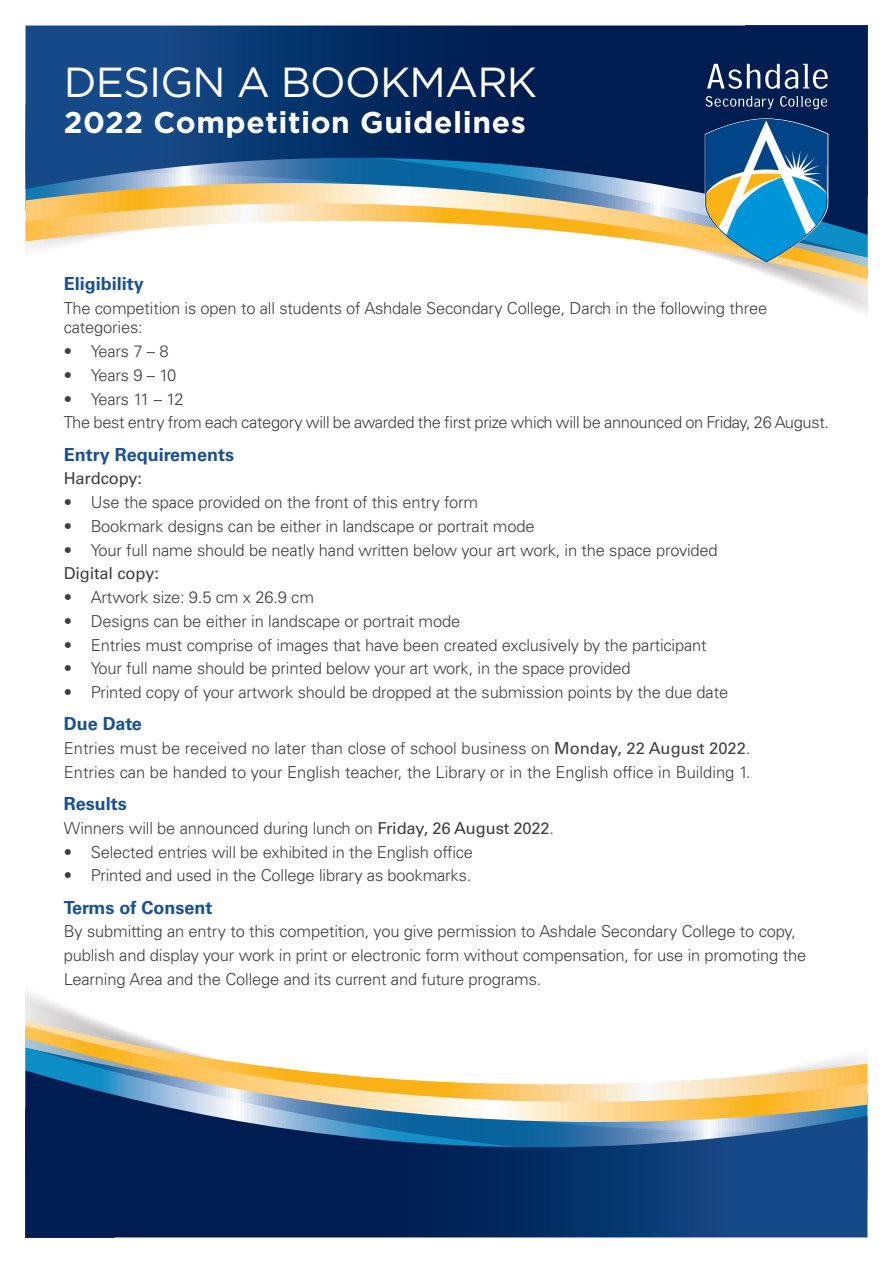
<style>
.page{position:relative;width:893px;height:1263px;background:#fff}
.page>*{position:absolute;margin:0;border:0;box-sizing:border-box;transform-origin:0 0}
.t1{font:42px "Gotham";letter-spacing:-.02em;color:#fff}
.t2{font:700 30px "Gotham";letter-spacing:.02em;color:#fff}
.t3{font:700 18px "Univers LT Std";color:#1a5091}
.t4{font:300 16.5px/19.5px "Univers";letter-spacing:-.01em;color:#3e3e3f}
.t5{font:16.5px "Univers";letter-spacing:-.01em;color:#3e3e3f}
.t6{font:300 16.5px "Univers";letter-spacing:-.035em;color:#3e3e3f}
.s1{font-weight:400}
</style>
<div class="page">
<svg style="left:797px;top:285px;width:70px;height:28px"></svg>
<svg style="left:738px;top:264px;width:129px;height:21px"></svg>
<svg style="left:26px;top:235px;width:841px;height:29px"></svg>
<svg style="left:26px;top:26px;width:841px;height:209px;background:#3b5777"></svg>
<svg style="left:707px;top:64px;width:121px;height:25px"></svg>
<svg style="left:706px;top:96px;width:68px;height:13px"></svg>
<svg style="left:780px;top:96px;width:47px;height:13px"></svg>
<svg style="left:704px;top:118px;width:125px;height:144px;background:#558ea6"></svg>
<svg style="left:26px;top:992px;width:70px;height:28px"></svg>
<svg style="left:26px;top:1020px;width:128px;height:21px"></svg>
<svg style="left:26px;top:1041px;width:841px;height:29px"></svg>
<svg style="left:26px;top:1070px;width:841px;height:167px;background:#435d7a"></svg>
<p class="t1" style="left:64px;top:56px;width:475px">DESIGN A BOOKMARK</p>
<p class="t2" style="left:64px;top:103px;width:463px">2022 Competition Guidelines</p>
<p class="t3" style="left:64px;top:273px;width:82px">Eligibility</p>
<p class="t4" style="left:64px;top:298px;width:705px">The competition is open to all students of Ashdale Secondary College, Darch in the following three categories:</p>
<p class="t4" style="left:64px;top:341px;width:106px">• Years 7 – 8</p>
<p class="t4" style="left:64px;top:365px;width:114px">• Years 9 – 10</p>
<p class="t6" style="left:64px;top:389px;width:122px">• Years 11 – 12</p>
<p class="t4" style="left:64px;top:413px;width:767px">The best entry from each category will be awarded the first prize which will be announced on Friday, 26 August.</p>
<p class="t3" style="left:64px;top:444px;width:172px">Entry Requirements</p>
<p class="t5" style="left:64px;top:469px;width:80px">Hardcopy:</p>
<p class="t4" style="left:64px;top:492px;width:416px">• Use the space provided on the front of this entry form</p>
<p class="t4" style="left:64px;top:516px;width:472px">• Bookmark designs can be either in landscape or portrait mode</p>
<p class="t4" style="left:64px;top:540px;width:655px">• Your full name should be neatly hand written below your art work, in the space provided</p>
<p class="t5" style="left:64px;top:564px;width:97px">Digital copy:</p>
<p class="t4" style="left:64px;top:587px;width:252px">• Artwork size: 9.5 cm x 26.9 cm</p>
<p class="t4" style="left:64px;top:611px;width:398px">• Designs can be either in landscape or portrait mode</p>
<p class="t4" style="left:64px;top:635px;width:644px">• Entries must comprise of images that have been created exclusively by the participant</p>
<p class="t4" style="left:64px;top:659px;width:568px">• Your full name should be printed below your art work, in the space provided</p>
<p class="t4" style="left:64px;top:682px;width:666px">• Printed copy of your artwork should be dropped at the submission points by the due date</p>
<p class="t3" style="left:64px;top:713px;width:80px">Due Date</p>
<p class="t4" style="left:64px;top:738px;width:688px">Entries must be received no later than close of school business on <span class="s1">Monday, 22 August 2022</span>.</p>
<p class="t4" style="left:64px;top:762px;width:688px">Entries can be handed to your English teacher, the Library or in the English office in Building 1.</p>
<p class="t3" style="left:64px;top:793px;width:65px">Results</p>
<p class="t4" style="left:64px;top:818px;width:492px">Winners will be announced during lunch on <span class="s1">Friday, 26 August 2022</span>.</p>
<p class="t4" style="left:64px;top:842px;width:411px">• Selected entries will be exhibited in the English office</p>
<p class="t4" style="left:64px;top:866px;width:409px">• Printed and used in the College library as bookmarks.</p>
<p class="t3" style="left:64px;top:897px;width:150px">Terms of Consent</p>
<p class="t4" style="left:64px;top:922px;width:734px">By submitting an entry to this competition, you give permission to Ashdale Secondary College to copy,</p>
<p class="t4" style="left:64px;top:945px;width:744px">publish and display your work in print or electronic form without compensation, for use in promoting the</p>
<p class="t4" style="left:64px;top:969px;width:479px">Learning Area and the College and its current and future programs.</p>
</div>
